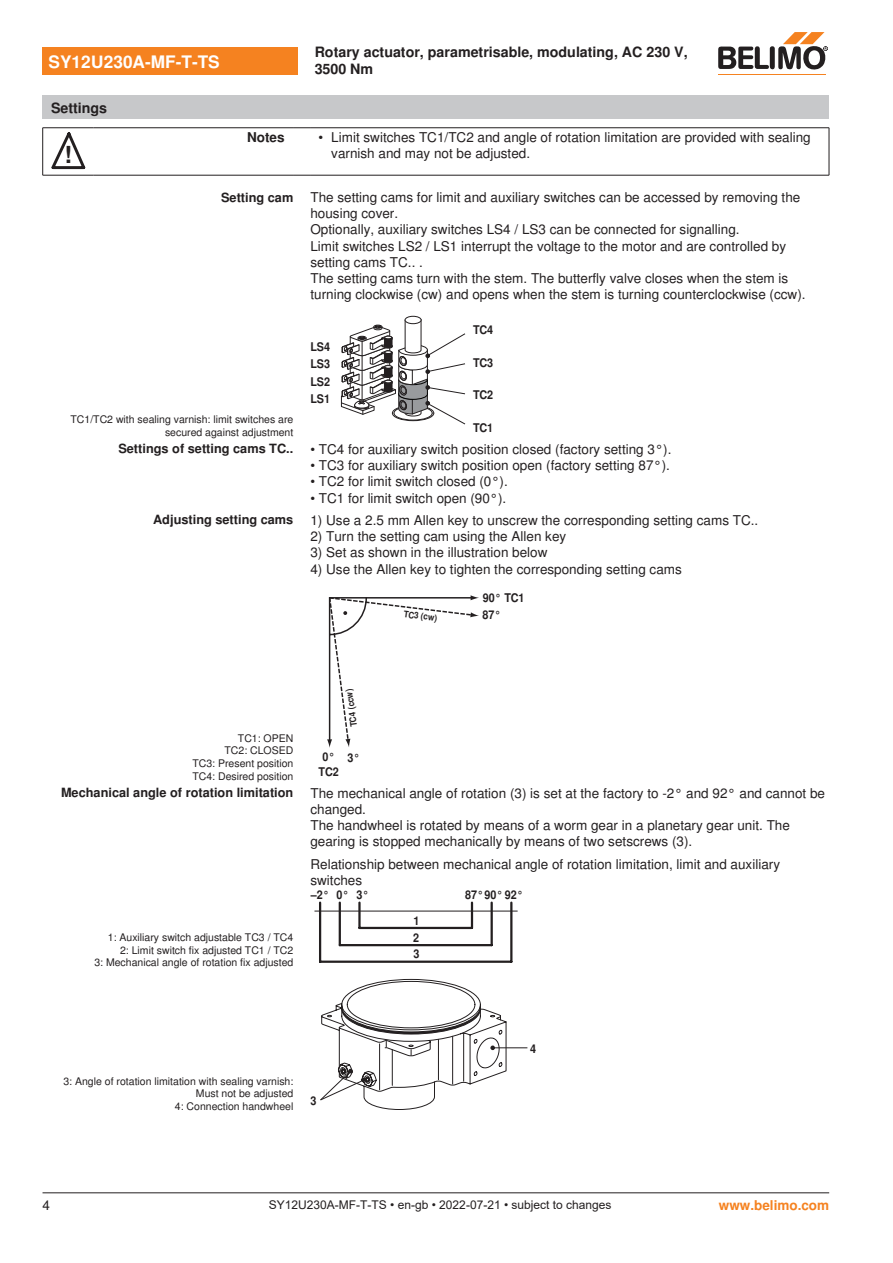
<style>
.page{position:relative;width:893px;height:1263px;background:#fff}
.page>*{position:absolute;margin:0;border:0;box-sizing:border-box;transform-origin:0 0}
.t1{font:700 23.55px "Nimbus Sans BEL";color:#231f20}
.t2{font:700 17.25px "Nimbus Sans BEL";color:#fff}
.t3{font:700 14.25px/17.1px "Nimbus Sans BEL";color:#231f20}
.Bulletpoints{font:13.5px/16.2px "Nimbus Sans BEL";color:#231f20}
.t4{font:700 13.5px "Nimbus Sans BEL";color:#f58220}
.Tabellenkopf_rechtsb{font:700 13.5px "Nimbus Sans BEL";color:#231f20}
.Rechtsbündig{font:700 12.75px "Nimbus Sans BEL";color:#231f20}
.t5{font:700 12px/17.1px "Nimbus Sans BEL";color:#231f20;text-align:justify;scale:.9 1}
.t6{font:12px "Arial";color:#231f20}
.Rechtsbündig-2{font:10.5px/12.6px "Nimbus Sans BEL";color:#231f20;text-align:right}
.Tabellenkopf_rechtsb-2{font:10.5px "Nimbus Sans BEL";color:#231f20}
.t7{font:700 9px "Nimbus Sans BEL";color:#231f20;scale:.9 1}
.s1{font-family:"Noto Sans"}
</style>
<div class="page">
<hr style="left:42px;top:128px;width:1px;height:47px;background:#231f20">
<hr style="left:829px;top:128px;width:1px;height:47px;background:#231f20">
<hr style="left:43px;top:127px;width:51px;height:1px;background:#231f20">
<hr style="left:94px;top:127px;width:199px;height:1px;background:#231f20">
<svg style="left:293px;top:127px;width:17px;height:1px"></svg>
<hr style="left:310px;top:127px;width:519px;height:1px;background:#231f20">
<hr style="left:43px;top:175px;width:51px;height:1px;background:#231f20">
<hr style="left:94px;top:175px;width:199px;height:1px;background:#231f20">
<svg style="left:293px;top:175px;width:17px;height:1px"></svg>
<hr style="left:310px;top:175px;width:519px;height:1px;background:#231f20">
<svg style="left:51px;top:132px;width:34px;height:38px"></svg>
<svg style="left:341px;top:318px;width:125px;height:107px"></svg>
<div style="left:405px;top:316px;width:16px;height:8px;background:#fff;border-radius:50%"></div>
<div style="left:405px;top:316px;width:17px;height:8px;border:1px solid #231f20;border-radius:50%"></div>
<svg style="left:327px;top:595px;width:152px;height:153px"></svg>
<hr style="left:314px;top:911px;width:204px;height:1px;background:#231f20">
<hr style="left:319px;top:903px;width:2px;height:59px;background:#231f20">
<hr style="left:339px;top:903px;width:2px;height:42px;background:#231f20">
<hr style="left:358px;top:903px;width:3px;height:25px;background:#231f20">
<hr style="left:510px;top:903px;width:2px;height:59px;background:#231f20">
<hr style="left:491px;top:903px;width:2px;height:42px;background:#231f20">
<hr style="left:471px;top:903px;width:2px;height:25px;background:#231f20">
<hr style="left:359px;top:927px;width:112px;height:2px;background:#231f20">
<hr style="left:340px;top:944px;width:152px;height:2px;background:#231f20">
<hr style="left:320px;top:960px;width:191px;height:3px;background:#231f20">
<hr style="left:493px;top:1047px;width:34px;height:1px;background:#231f20">
<svg style="left:320px;top:979px;width:187px;height:131px"></svg>
<div style="left:43px;top:47px;width:255px;height:27px;background:#f58220"></div>
<hr style="left:718px;top:74px;width:107px;height:1px;background:#f58220">
<svg style="left:718px;top:32px;width:110px;height:38px"></svg>
<div style="left:43px;top:96px;width:786px;height:23px;background:#c7c8ca"></div>
<hr style="left:43px;top:1192px;width:786px;height:1px;background:#231f20">
<p class="t2" style="left:49px;top:52px;width:173px">SY12<span class="s1">U</span>230A-MF-T-TS</p>
<p class="t3" style="left:51px;top:100px;width:58px">Settings</p>
<p class="t3" style="left:315px;top:44px;width:374px">Rotary actuator, parametrisable, modulating, AC 230 V,<br>3500 Nm</p>
<p class="t1" style="left:64px;top:141px;width:9px">!</p>
<p class="Tabellenkopf_rechtsb" style="left:247px;top:129px;width:39px">Notes</p>
<p class="Bulletpoints" style="left:331px;top:130px;width:481px;text-indent:-13px">• Limit switches TC1/TC2 and angle of rotation limitation are provided with sealing varnish and may not be adjusted.</p>
<p class="Rechtsbündig" style="left:221px;top:189px;width:74px">Setting cam</p>
<p class="Bulletpoints" style="left:310px;top:190px;width:491px">The setting cams for limit and auxiliary switches can be accessed by removing the housing cover.</p>
<p class="Bulletpoints" style="left:310px;top:222px;width:431px">Optionally, auxiliary switches LS4 / LS3 can be connected for signalling.</p>
<p class="Bulletpoints" style="left:310px;top:238px;width:477px">Limit switches LS2 / LS1 interrupt the voltage to the motor and are controlled by setting cams TC.. .</p>
<p class="Bulletpoints" style="left:310px;top:271px;width:497px">The setting cams turn with the stem. The butterfly valve closes when the stem is turning clockwise (cw) and opens when the stem is turning counterclockwise (ccw).</p>
<p class="Rechtsbündig-2" style="left:71px;top:413px;width:224px">TC1/TC2 with sealing varnish: limit switches are secured against adjustment</p>
<p class="t5" style="left:310px;top:339px;width:23px">LS4<br>LS3<br>LS2<br>LS1</p>
<p class="t5" style="left:473px;top:321px;width:24px">TC4</p>
<p class="t5" style="left:473px;top:354px;width:24px">TC3</p>
<p class="t5" style="left:473px;top:387px;width:24px">TC2</p>
<p class="t5" style="left:473px;top:419px;width:24px">TC1</p>
<p class="Rechtsbündig" style="left:118px;top:441px;width:176px">Settings of setting cams TC..</p>
<p class="Bulletpoints" style="left:310px;top:441px;width:363px">• TC4 for auxiliary switch position closed (factory setting 3°).</p>
<p class="Bulletpoints" style="left:310px;top:458px;width:361px">• TC3 for auxiliary switch position open (factory setting 87°).</p>
<p class="Bulletpoints" style="left:310px;top:474px;width:199px">• TC2 for limit switch closed (0°).</p>
<p class="Bulletpoints" style="left:310px;top:490px;width:197px">• TC1 for limit switch open (90°).</p>
<p class="Rechtsbündig" style="left:153px;top:512px;width:142px">Adjusting setting cams</p>
<p class="Bulletpoints" style="left:310px;top:512px;width:449px">1) Use a 2.5 mm Allen key to unscrew the corresponding setting cams TC..</p>
<p class="Bulletpoints" style="left:310px;top:529px;width:257px">2) Turn the setting cam using the Allen key</p>
<p class="Bulletpoints" style="left:310px;top:545px;width:239px">3) Set as shown in the illustration below</p>
<p class="Bulletpoints" style="left:310px;top:561px;width:373px">4) Use the Allen key to tighten the corresponding setting cams</p>
<p class="Rechtsbündig-2" style="left:238px;top:732px;width:57px">TC1: OPEN</p>
<p class="Tabellenkopf_rechtsb-2" style="left:225px;top:744px;width:70px">TC2: CLOSED</p>
<p class="Tabellenkopf_rechtsb-2" style="left:192px;top:757px;width:102px">TC3: Present position</p>
<p class="Tabellenkopf_rechtsb-2" style="left:192px;top:769px;width:102px">TC4: Desired position</p>
<p class="t7" style="left:349px;top:727px;width:44px;rotate:-98deg">TC4 (ccw)</p>
<p class="t5" style="left:319px;top:750px;width:24px;line-height:14.4px;text-align:center">0°<br>TC2</p>
<p class="t5" style="left:347px;top:749px;width:15px">3°</p>
<p class="t7" style="left:404px;top:609px;width:39px;rotate:7deg">TC3 (cw)</p>
<p class="t5" style="left:483px;top:589px;width:48px">90° TC1</p>
<p class="t5" style="left:482px;top:606px;width:22px">87°</p>
<p class="Rechtsbündig" style="left:61px;top:785px;width:234px">Mechanical angle of rotation limitation</p>
<p class="Bulletpoints" style="left:310px;top:785px;width:516px">The mechanical angle of rotation (3) is set at the factory to -2° and 92° and cannot be changed.</p>
<p class="Bulletpoints" style="left:310px;top:818px;width:481px">The handwheel is rotated by means of a worm gear in a planetary gear unit. The gearing is stopped mechanically by means of two setscrews (3).</p>
<p class="Rechtsbündig-2" style="left:94px;top:931px;width:201px">1: Auxiliary switch adjustable TC3 / TC4<br>2: Limit switch fix adjusted TC1 / TC2<br>3: Mechanical angle of rotation fix adjusted</p>
<p class="Bulletpoints" style="left:310px;top:856px;width:471px">Relationship between mechanical angle of rotation limitation, limit and auxiliary switches</p>
<p class="t5" style="left:311px;top:886px;width:66px">–2° 0° 3°</p>
<p class="t5" style="left:465px;top:886px;width:66px">87°90° 92°</p>
<p class="t5" style="left:413px;top:912px;width:9px;line-height:16.6px">1<br>2<br>3</p>
<p class="Rechtsbündig-2" style="left:63px;top:1075px;width:231px">3: Angle of rotation limitation with sealing varnish:<br>Must not be adjusted<br>4: Connection handwheel</p>
<p class="t5" style="left:310px;top:1093px;width:8px">3</p>
<p class="t5" style="left:530px;top:1040px;width:8px">4</p>
<p class="Bulletpoints" style="left:43px;top:1197px;width:9px">4</p>
<p class="t6" style="left:269px;top:1198px;width:344px">SY12U230A-MF-T-TS • en-gb • 2022-07-21 • subject to changes</p>
<p class="t4" style="left:719px;top:1197px;width:112px">www.belimo.com</p>
</div>
